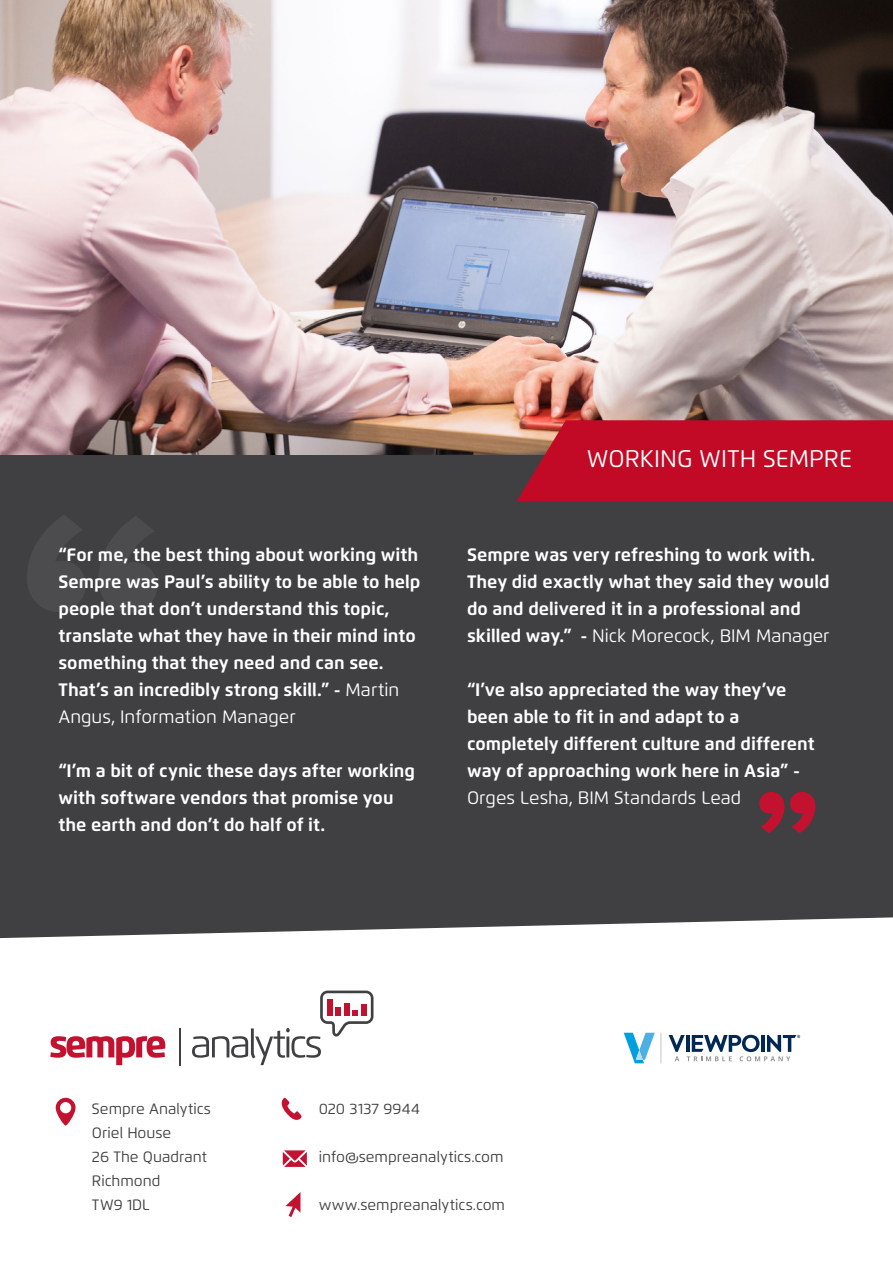
<style>
.page{position:relative;width:893px;height:1263px;background:#fff}
.page>*{position:absolute;margin:0;border:0;box-sizing:border-box;transform-origin:0 0}
.t1{font:24px "Flexo W01";color:#fff}
.t2{font:700 18px/27px "Flexo W01";color:#fff}
.t3{font:18px "Flexo W01";color:#fff}
.t4{font:15px/24px "Flexo W01";color:#3d3d3b}
.s1{font-weight:400}
</style>
<div class="page">
<img style="left:0;top:0;width:893px;height:455px">
<svg style="left:56px;top:1098px;width:20px;height:27px"></svg>
<svg style="left:50px;top:1036px;width:115px;height:29px"></svg>
<hr style="left:179px;top:1028px;width:2px;height:37px;background:#404042">
<svg style="left:192px;top:991px;width:181px;height:74px"></svg>
<div style="left:361px;top:1004px;width:6px;height:11px;background:#c21230"></div>
<svg style="left:282px;top:1097px;width:20px;height:23px"></svg>
<svg style="left:283px;top:1150px;width:24px;height:17px"></svg>
<svg style="left:624px;top:1032px;width:37px;height:32px"></svg>
<svg style="left:669px;top:1035px;width:131px;height:26px"></svg>
<div style="left:0;top:455px;width:893px;height:483px;background:#404042"></div>
<svg style="left:26px;top:514px;width:131px;height:99px;background:#464648"></svg>
<svg style="left:759px;top:792px;width:56px;height:41px;background:#8c2437"></svg>
<svg style="left:517px;top:420px;width:376px;height:81px;background:#bf1029"></svg>
<svg style="left:285px;top:1192px;width:15px;height:25px"></svg>
<p class="t2" style="left:58px;top:540px;width:364px">“For me, the best thing about working with Sempre was Paul’s ability to be able to help people that don’t understand this topic, translate what they have in their mind into something that they need and can see.<br>That’s an incredibly strong skill.” - <span class="s1">Martin Angus, Information Manager</span></p>
<p class="t2" style="left:58px;top:756px;width:358px">“I’m a bit of cynic these days after working with software vendors that promise you the earth and don’t do half of it.</p>
<h1 class="t1" style="left:587px;top:444px;width:267px">WORKING WITH SEMPRE</h1>
<p class="t2" style="left:467px;top:540px;width:364px">Sempre was very refreshing to work with.<br>They did exactly what they said they would do and delivered it in a professional and skilled way.” - <span class="s1">Nick Morecock, BIM Manager</span></p>
<p class="t2" style="left:467px;top:675px;width:349px">“I’ve also appreciated the way they’ve been able to fit in and adapt to a completely different culture and different way of approaching work here in Asia” -</p>
<p class="t3" style="left:467px;top:786px;width:276px">Orges Lesha, BIM Standards Lead</p>
<p class="t4" style="left:92px;top:1096px;width:121px">Sempre Analytics<br>Oriel House<br>26 The Quadrant<br>Richmond<br>TW9 1DL</p>
<p class="t4" style="left:319px;top:1096px;width:103px">020 3137 9944</p>
<p class="t4" style="left:319px;top:1144px;width:186px">info@sempreanalytics.com</p>
<p class="t4" style="left:319px;top:1192px;width:188px">www.sempreanalytics.com</p>
</div>
